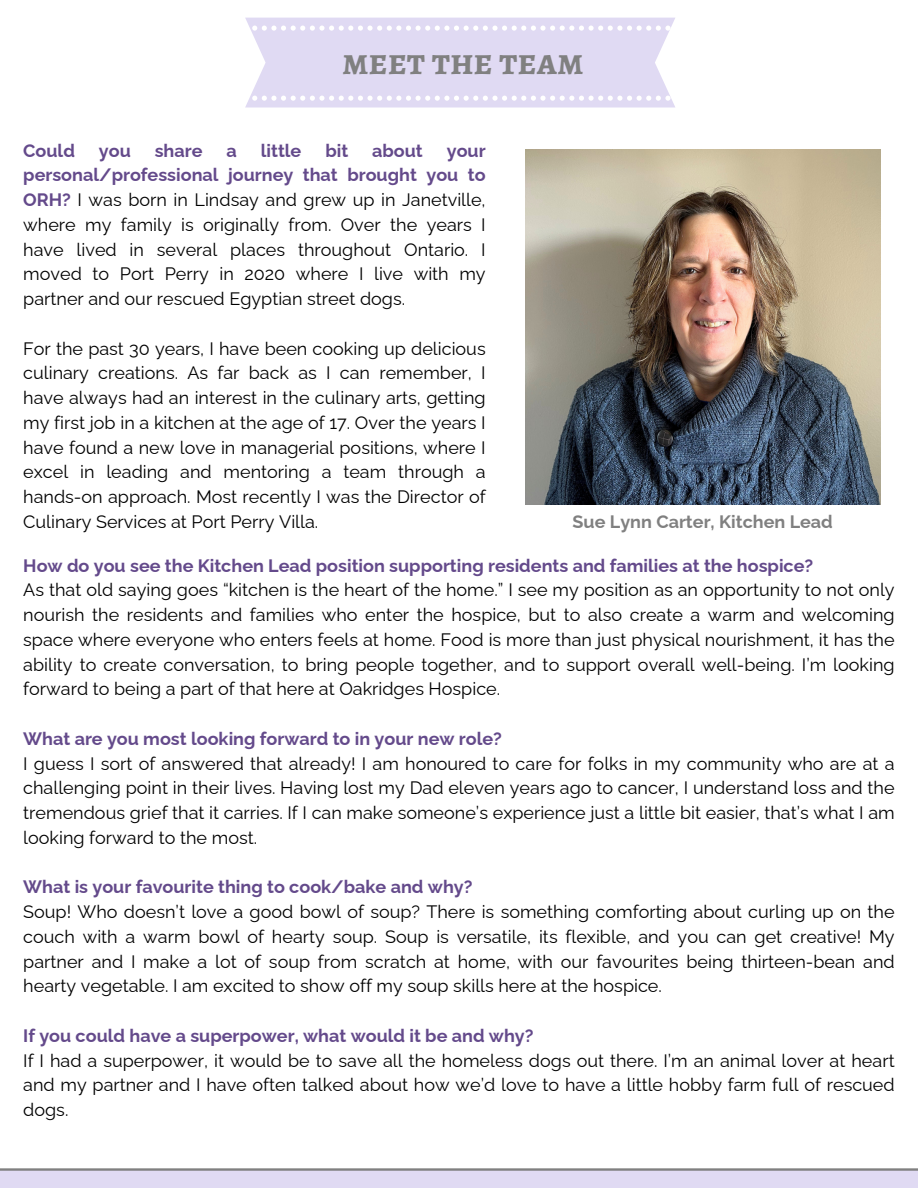
<style>
.page{position:relative;width:918px;height:1188px;background:#fff}
.page>*{position:absolute;margin:0;border:0;box-sizing:border-box;transform-origin:0 0}
.t1{font:700 37.35px "Alegreya SC";color:#808080}
.t2{font:18px/24.8px "Raleway";color:#000;text-align:justify}
.t3{font:700 18px "Raleway";color:#644a8b}
.t4{font:700 18px "Raleway";color:#808080}
.s1{font-weight:700;color:#644a8b}
</style>
<div class="page">
<svg style="left:245px;top:18px;width:430px;height:89px;background:#e2ddf4"></svg>
<div style="left:0;top:1171px;width:918px;height:17px;background:#e0daf3"></div>
<hr style="left:0;top:1168px;width:918px;height:3px;background:#808080">
<img style="left:525px;top:150px;width:355px;height:355px">
<h1 class="t1" style="left:342px;top:36px;width:243px">meet the team</h1>
<p class="t3" style="left:23px;top:140px;width:53px">Could</p>
<p class="t3" style="left:99px;top:140px;width:33px">you</p>
<p class="t3" style="left:155px;top:140px;width:49px">share</p>
<p class="t3" style="left:227px;top:140px;width:12px">a</p>
<p class="t3" style="left:261px;top:140px;width:42px">little</p>
<p class="t3" style="left:325px;top:140px;width:24px">bit</p>
<p class="t3" style="left:372px;top:140px;width:52px">about</p>
<p class="t2" style="left:23px;top:138px;width:464px;text-indent:424px"><span class="s1">your personal/professional journey that brought you to ORH?</span> I was born in Lindsay and grew up in Janetville, where my family is originally from. Over the years I have lived in several places throughout Ontario. I moved to Port Perry in 2020 where I live with my partner and our rescued Egyptian street dogs.</p>
<p class="t2" style="left:23px;top:336px;width:464px">For the past 30 years, I have been cooking up delicious culinary creations. As far back as I can remember, I have always had an interest in the culinary arts, getting my first job in a kitchen at the age of 17. Over the years I have found a new love in managerial positions, where I excel in leading and mentoring a team through a hands-on approach. Most recently I was the Director of Culinary Services at Port Perry Villa.</p>
<p class="t3" style="left:23px;top:555px;width:792px">How do you see the Kitchen Lead position supporting residents and families at the hospice?</p>
<p class="t2" style="left:23px;top:578px;width:873px">As that old saying goes “kitchen is the heart of the home.” I see my position as an opportunity to not only nourish the residents and families who enter the hospice, but to also create a warm and welcoming space where everyone who enters feels at home. Food is more than just physical nourishment, it has the ability to create conversation, to bring people together, and to support overall well-being. I’m looking forward to being a part of that here at Oakridges Hospice.</p>
<p class="t3" style="left:23px;top:728px;width:480px">What are you most looking forward to in your new role?</p>
<p class="t2" style="left:23px;top:751px;width:873px">I guess I sort of answered that already! I am honoured to care for folks in my community who are at a challenging point in their lives. Having lost my Dad eleven years ago to cancer, I understand loss and the tremendous grief that it carries. If I can make someone’s experience just a little bit easier, that’s what I am looking forward to the most.</p>
<p class="t3" style="left:23px;top:876px;width:451px">What is your favourite thing to cook/bake and why?</p>
<p class="t2" style="left:23px;top:899px;width:873px">Soup! Who doesn’t love a good bowl of soup? There is something comforting about curling up on the couch with a warm bowl of hearty soup. Soup is versatile, its flexible, and you can get creative! My partner and I make a lot of soup from scratch at home, with our favourites being thirteen-bean and hearty vegetable. I am excited to show off my soup skills here at the hospice.</p>
<p class="t3" style="left:23px;top:1025px;width:512px">If you could have a superpower, what would it be and why?</p>
<p class="t2" style="left:23px;top:1048px;width:873px">If I had a superpower, it would be to save all the homeless dogs out there. I’m an animal lover at heart and my partner and I have often talked about how we’d love to have a little hobby farm full of rescued dogs.</p>
<p class="t4" style="left:573px;top:511px;width:262px">Sue Lynn Carter, Kitchen Lead</p>
</div>
